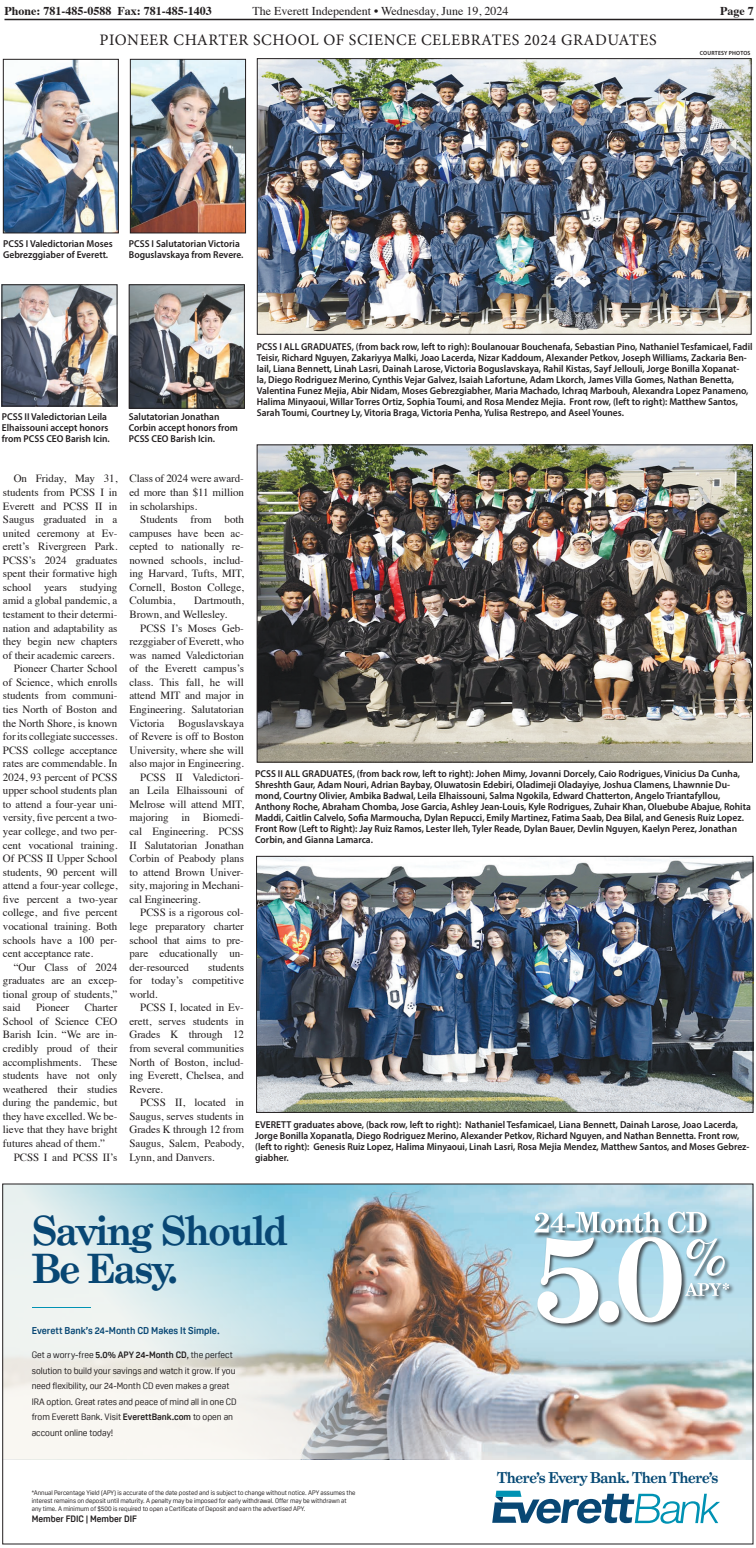
<style>
.page{position:relative;width:756px;height:1548px;background:#fff}
.page>*{position:absolute;margin:0;border:0;box-sizing:border-box;transform-origin:0 0}
.t1{font:700 40.5px/38.2px "Grad";letter-spacing:-.02em;color:#084774}
.Photo_Overline{font:16px "Minion Pro";letter-spacing:.035em;color:#231f20}
.t2{font:700 15.1px "Grad";letter-spacing:-.02em;color:#074a75}
.t3{font:12px "Times";color:#231f20}
.t4{font:700 12px "Times";color:#231f20}
.Body_Text{font:11px/13.6px "Times";letter-spacing:-.005em;color:#231f20;text-align:justify}
.Cutline{font:600 10px/11px "Myriad Pro";color:#231f20;scale:.95 1}
.t5{font:700 9.7px "Oscine";color:#084774}
.t6{font:9px/15.5px "Oscine";color:#231f20}
.t7{font:700 9px "Oscine";color:#231f20}
.t8{font:6.5px/7.7px "Oscine";color:#231f20}
.Photo_Credit{font:600 6px "Myriad Pro";letter-spacing:.03em;color:#231f20;scale:.95 1}
.s1{font-weight:700}
</style>
<div class="page">
<hr style="left:4px;top:19px;width:750px;height:1px;background:#231f20">
<img style="left:683px;top:1186px;width:69px;height:273px">
<img style="left:4px;top:1186px;width:679px;height:273px">
<svg style="left:492px;top:1491px;width:228px;height:33px"></svg>
<div style="left:537px;top:1236px;width:151px;height:93px;background:#231f20;opacity:.75"></div>
<div style="left:534px;top:1211px;width:179px;height:28px;background:#231f20;opacity:.75"></div>
<div style="left:685px;top:1282px;width:50px;height:20px;background:#231f20;opacity:.75"></div>
<div style="left:686px;top:1238px;width:45px;height:44px;background:#abdaea"></div>
<svg style="left:534px;top:1212px;width:195px;height:111px"></svg>
<hr style="left:32px;top:1307px;width:59px;height:1px;background:#0092b3">
<img style="left:132px;top:61px;width:112px;height:170px">
<div style="left:130px;top:59px;width:116px;height:174px;border:1px solid #231f20"></div>
<img style="left:259px;top:60px;width:491px;height:273px">
<div style="left:257px;top:58px;width:495px;height:277px;border:1px solid #231f20"></div>
<img style="left:259px;top:447px;width:492px;height:314px">
<div style="left:257px;top:445px;width:496px;height:318px;border:1px solid #231f20"></div>
<img style="left:4px;top:286px;width:111px;height:118px">
<div style="left:2px;top:284px;width:115px;height:122px;border:1px solid #231f20"></div>
<img style="left:131px;top:286px;width:112px;height:121px">
<div style="left:129px;top:284px;width:116px;height:125px;border:1px solid #231f20"></div>
<img style="left:258px;top:858px;width:493px;height:253px">
<div style="left:256px;top:856px;width:497px;height:257px;border:1px solid #231f20"></div>
<img style="left:5px;top:61px;width:112px;height:170px">
<div style="left:3px;top:59px;width:116px;height:174px;border:1px solid #231f20"></div>
<p class="t4" style="left:4px;top:0;width:209px">Phone: 781-485-0588 Fax: 781-485-1403</p>
<p class="t3" style="left:253px;top:0;width:257px">The Everett Independent • Wednesday, June 19, 2024</p>
<p class="t4" style="left:720px;top:0;width:35px">Page 7</p>
<p class="Photo_Overline" style="left:100px;top:30px;width:559px">PIONEER CHARTER SCHOOL OF SCIENCE CELEBRATES 2024 GRADUATES</p>
<p class="Photo_Credit" style="left:700px;top:50px;width:55px">COURTESY PHOTOS</p>
<p class="Cutline" style="left:3px;top:238px;width:117px">PCSS I Valedictorian Moses<br>Gebrezggiaber of Everett.</p>
<p class="Cutline" style="left:129px;top:238px;width:122px">PCSS I Salutatorian Victoria<br>Boguslavskaya from Revere.</p>
<p class="Cutline" style="left:2px;top:411px;width:115px">PCSS II Valedictorian Leila<br>Elhaissouni accept honors from PCSS CEO Barish Icin.</p>
<p class="Cutline" style="left:129px;top:411px;width:116px">Salutatorian Jonathan<br>Corbin accept honors from<br>PCSS CEO Barish Icin.</p>
<p class="Cutline" style="left:257px;top:341px;width:523px">PCSS I ALL GRADUATES, (from back row, left to righ): Boulanouar Bouchenafa, Sebastian Pino, Nathaniel Tesfamicael, Fadil Teisir, Richard Nguyen, Zakariyya Malki, Joao Lacerda, Nizar Kaddoum, Alexander Petkov, Joseph Williams, Zackaria Ben&shy;lail, Liana Bennett, Linah Lasri, Dainah Larose, Victoria Boguslavskaya, Rahil Kistas, Sayf Jellouli, Jorge Bonilla Xopanat-<br>la, Diego Rodriguez Merino, Cynthis Vejar Galvez, Isaiah Lafortune, Adam Lkorch, James Villa Gomes, Nathan Benetta, Valentina Funez Mejia, Abir Nidam, Moses Gebrezgiabher, Maria Machado, Ichraq Marbouh, Alexandra Lopez Panameno, Halima Minyaoui, Willar Torres Ortiz, Sophia Toumi, and Rosa Mendez Mejia. Front row, (left to right): Matthew Santos, Sarah Toumi, Courtney Ly, Vitoria Braga, Victoria Penha, Yulisa Restrepo, and Aseel Younes.</p>
<p class="Body_Text" style="left:3px;top:471px;width:116px;text-indent:11px">On Friday, May 31, students from PCSS I in Everett and PCSS II in Saugus graduated in a united ceremony at Ev&shy;erett’s Rivergreen Park.<br>PCSS’s 2024 graduates spent their formative high school years studying amid a global pandemic, a testament to their determi&shy;nation and adaptability as they begin new chapters of their academic careers.</p>
<p class="Body_Text" style="left:3px;top:661px;width:116px;text-indent:11px">Pioneer Charter School of Science, which enrolls students from communi&shy;ties North of Boston and the North Shore, is known for its collegiate successes.<br>PCSS college acceptance rates are commendable. In 2024, 93 percent of PCSS upper school students plan to attend a four-year uni&shy;versity, five percent a two&shy;year college, and two per&shy;cent vocational training.<br>Of PCSS II Upper School students, 90 percent will attend a four-year college, five percent a two-year college, and five percent vocational training. Both schools have a 100 per&shy;cent acceptance rate.</p>
<p class="Body_Text" style="left:3px;top:959px;width:116px;text-indent:11px">“Our Class of 2024 graduates are an excep&shy;tional group of students,” said</p>
<p class="Body_Text" style="left:3px;top:1000px;width:116px;text-indent:82px">Charter School of Science CEO Barish Icin. “We are in&shy;credibly proud of their accomplishments. These students have not only weathered their studies during the pandemic, but they have excelled. We be&shy;lieve that they have bright futures ahead of them.”</p>
<p class="Body_Text" style="left:14px;top:1149px;width:105px">PCSS I and PCSS II’s</p>
<p class="Body_Text" style="left:36px;top:1000px;width:35px">Pioneer</p>
<p class="Body_Text" style="left:129px;top:471px;width:116px">Class of 2024 were award&shy;ed more than $11 million in scholarships.</p>
<p class="Body_Text" style="left:129px;top:512px;width:116px;text-indent:11px">Students from both campuses have been ac&shy;cepted to nationally re&shy;nowned schools, includ&shy;ing Harvard, Tufts, MIT, Cornell, Boston College, Columbia,</p>
<p class="Body_Text" style="left:129px;top:593px;width:116px;text-indent:65px">Dartmouth,<br>Brown, and Wellesley.</p>
<p class="Body_Text" style="left:129px;top:620px;width:116px;text-indent:11px">PCSS I’s Moses Geb&shy;rezggiaber of Everett, who was named Valedictorian of the Everett campus’s class. This fall, he will attend MIT and major in Engineering. Salutatorian Victoria Boguslavskaya of Revere is off to Boston University, where she will also major in Engineering.</p>
<p class="Body_Text" style="left:129px;top:769px;width:116px;text-indent:11px">PCSS II Valedictori&shy;an Leila Elhaissouni of Melrose will attend MIT, majoring in Biomedi&shy;cal Engineering. PCSS II Salutatorian Jonathan Corbin of Peabody plans to attend Brown Univer&shy;sity, majoring in Mechani&shy;cal Engineering.</p>
<p class="Body_Text" style="left:129px;top:905px;width:116px;text-indent:11px">PCSS is a rigorous col&shy;lege preparatory charter school that aims to pre&shy;pare educationally un&shy;der-resourced</p>
<p class="Body_Text" style="left:129px;top:959px;width:116px;text-indent:79px">students for today’s competitive world.</p>
<p class="Body_Text" style="left:129px;top:1000px;width:116px;text-indent:11px">PCSS I, located in Ev&shy;erett, serves students in Grades K through 12 from several communities North of Boston, includ&shy;ing Everett, Chelsea, and Revere.</p>
<p class="Body_Text" style="left:129px;top:1095px;width:116px;text-indent:11px">PCSS II, located in Saugus, serves students in Grades K through 12 from Saugus, Salem, Peabody, Lynn, and Danvers.</p>
<p class="Cutline" style="left:255px;top:768px;width:523px">PCSS II ALL GRADUATES, (from back row, left to right): Johen Mimy, Jovanni Dorcely, Caio Rodrigues, Vinicius Da Cunha, Shreshth Gaur, Adam Nouri, Adrian Baybay, Oluwatosin Edebiri, Oladimeji Oladayiye, Joshua Clamens, Lhawnnie Du&shy;mond, Courtny Olivier, Ambika Badwal, Leila Elhaissouni, Salma Ngokila, Edward Chatterton, Angelo Triantafyllou, Anthony Roche, Abraham Chomba, Jose Garcia, Ashley Jean-Louis, Kyle Rodrigues, Zuhair Khan, Oluebube Abajue, Rohita Maddi, Caitlin Calvelo, Sofia Marmoucha, Dylan Repucci, Emily Martinez, Fatima Saab, Dea Bilal, and Genesis Ruiz Lopez.<br>Front Row (Left to Right): Jay Ruiz Ramos, Lester Ileh, Tyler Reade, Dylan Bauer, Devlin Nguyen, Kaelyn Perez, Jonathan Corbin, and Gianna Lamarca.</p>
<p class="Cutline" style="left:255px;top:1119px;width:522px">EVERETT graduates above, (back row, left to right): Nathaniel Tesfamicael, Liana Bennett, Dainah Larose, Joao Lacerda, Jorge Bonilla Xopanatla, Diego Rodriguez Merino, Alexander Petkov, Richard Nguyen, and Nathan Bennetta. Front row, (left to right): Genesis Ruiz Lopez, Halima Minyaoui, Linah Lasri, Rosa Mejia Mendez, Matthew Santos, and Moses Gebrez&shy;giabher.</p>
<p class="t1" style="left:32px;top:1212px;width:257px">Saving Should<br>Be Easy.</p>
<p class="t5" style="left:32px;top:1325px;width:190px">Everett Bank’s 24-Month CD Makes It Simple.</p>
<p class="t6" style="left:32px;top:1347px;width:206px">Get a worry-free <span class="s1">5.0% APY 24-Month CD</span>, the perfect solution to build your savings and watch it grow. If you need flexibility, our 24-Month CD even makes a great IRA option. Great rates and peace of mind all in one CD from Everett Bank. Visit <span class="s1">EverettBank.com</span> to open an account online today!</p>
<p class="t8" style="left:32px;top:1489px;width:325px">*Annual Percentage Yield (APY) is accurate of the date posted and is subject to change without notice. APY assumes the interest remains on deposit until maturity. A penalty may be imposed for early withdrawal. Offer may be withdrawn at any time. A minimum of $500 is required to open a Certificate of Deposit and earn the advertised APY.</p>
<p class="t7" style="left:32px;top:1513px;width:107px">Member FDIC | Member DIF</p>
<p class="t2" style="left:497px;top:1468px;width:223px">There’s Every Bank. Then There’s</p>
</div>
